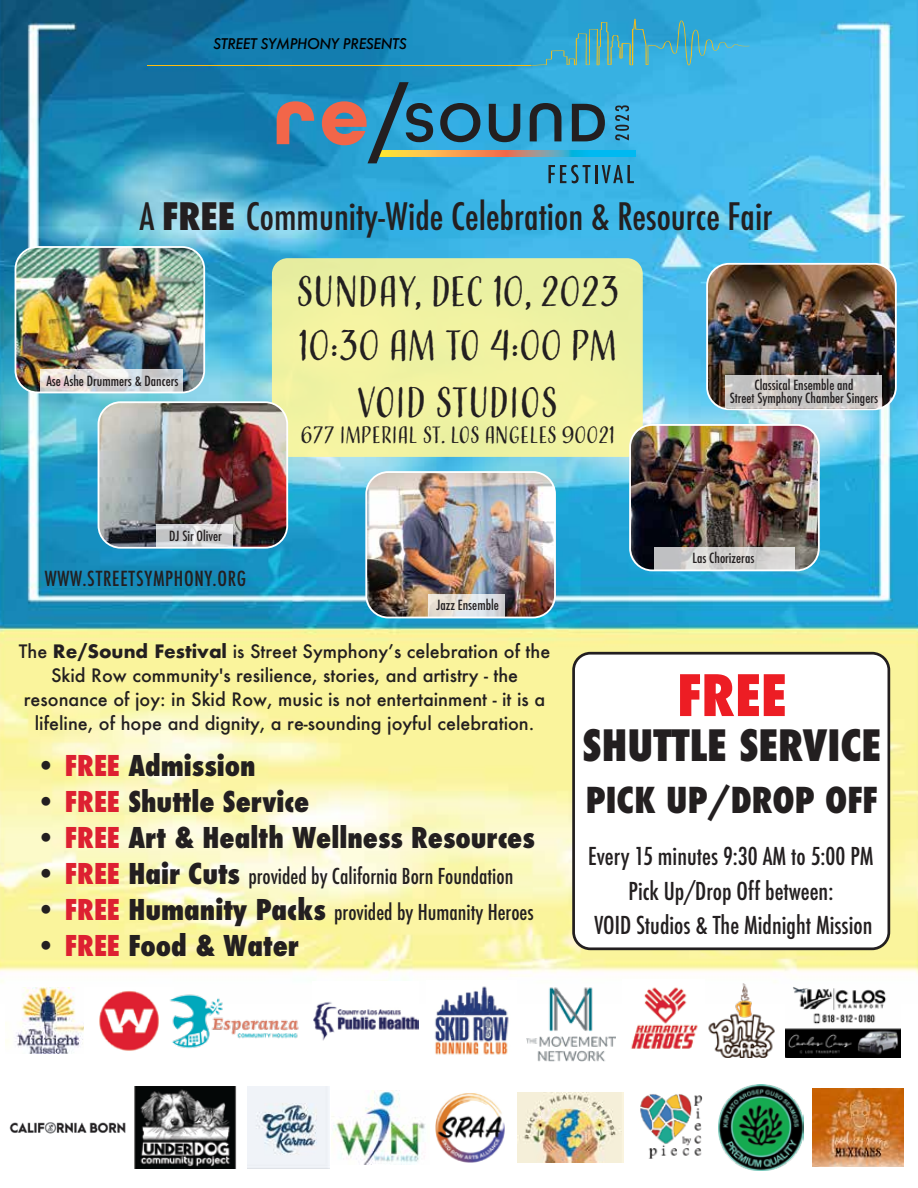
<style>
.page{position:relative;width:918px;height:1188px;background:#fff}
.page>*{position:absolute;margin:0;border:0;box-sizing:border-box;transform-origin:0 0}
.t1{font:800 condensed 55.5px "Futura";color:#ed1d24}
.t2{font:800 condensed 42px "Futura";color:#231f20}
.t3{font:39.9px/55.5px "Adorn Condensed Sans";letter-spacing:-.01em;color:#231f20;text-align:center}
.t4{font:500 condensed 36.75px "Futura";color:#231f20}
.t5{font:800 condensed 34.8px "Futura";color:#231f20}
.t6{font:800 condensed 27.9px "Futura";color:#231f20}
.t7{font:500 condensed 24px/34.5px "Futura";color:#231f20;text-align:center}
.t8{font:22.2px "Adorn Condensed Sans";letter-spacing:-.005em;color:#231f20}
.t9{font:500 condensed 21.3px "Futura";color:#231f20}
.t10{font:500 condensed 20.25px "Futura";letter-spacing:.035em;color:#231f20}
.t11{font:500 18px/24px "Futura";color:#231f20;text-align:center}
.t12{font:italic 500 14.25px "Futura";letter-spacing:-.025em;color:#000}
.t13{font:500 condensed 13.65px/13.6px "Futura";color:#231f20;text-align:center}
.s1{font-weight:800}
.s2{font-weight:700}
.s3{color:#dd2031}
.s4{font-weight:800;font-size:27.9px}
.s5{font-weight:800;font-size:27.9px;color:#dd2031}
</style>
<div class="page">
<img style="left:0;top:0;width:918px;height:988px">
<svg style="left:529px;top:19px;width:221px;height:47px;background:#3da9cc"></svg>
<hr style="left:147px;top:65px;width:384px;height:1px;background:#febe10">
<div style="left:272px;top:258px;width:371px;height:199px;background:#f0f2a2;border-radius:16px"></div>
<svg style="left:440px;top:103px;width:40px;height:39px;background:#2b6c8b"></svg>
<svg style="left:489px;top:104px;width:31px;height:38px"></svg>
<svg style="left:530px;top:103px;width:31px;height:38px"></svg>
<svg style="left:572px;top:104px;width:33px;height:37px"></svg>
<svg style="left:277px;top:101px;width:37px;height:43px;background:#897a85"></svg>
<svg style="left:433px;top:151px;width:202px;height:5px"></svg>
<svg style="left:548px;top:165px;width:86px;height:18px;background:#3485a6"></svg>
<svg style="left:322px;top:82px;width:111px;height:81px;background:#4c859d"></svg>
<svg style="left:615px;top:105px;width:14px;height:35px"></svg>
<img style="left:366px;top:472px;width:189px;height:146px">
<div style="left:365px;top:471px;width:191px;height:147px;border:2px solid #fff;border-radius:22px"></div>
<svg style="left:428px;top:594px;width:77px;height:23px;background:#e1dfdd"></svg>
<img style="left:98px;top:402px;width:189px;height:146px">
<div style="left:98px;top:401px;width:190px;height:148px;border:2px solid #fff;border-radius:22px"></div>
<svg style="left:156px;top:524px;width:76px;height:23px;background:#d1d2d4"></svg>
<img style="left:15px;top:247px;width:189px;height:145px">
<div style="left:15px;top:246px;width:190px;height:147px;border:2px solid #fff;border-radius:22px"></div>
<svg style="left:40px;top:369px;width:142px;height:22px;background:#dbd9d9"></svg>
<img style="left:630px;top:425px;width:189px;height:145px">
<div style="left:629px;top:424px;width:191px;height:147px;border:2px solid #fff;border-radius:22px"></div>
<svg style="left:654px;top:547px;width:141px;height:22px;background:#d1d0cf"></svg>
<img style="left:707px;top:264px;width:189px;height:145px">
<div style="left:706px;top:263px;width:191px;height:147px;border:2px solid #fff;border-radius:22px"></div>
<svg style="left:725px;top:375px;width:157px;height:33px;background:#c9c7c5"></svg>
<img style="left:6px;top:988px;width:78px;height:66px">
<img style="left:84px;top:987px;width:78px;height:64px">
<img style="left:162px;top:987px;width:144px;height:62px">
<img style="left:312px;top:981px;width:106px;height:60px">
<img style="left:426px;top:981px;width:91px;height:74px">
<img style="left:527px;top:979px;width:89px;height:83px">
<img style="left:9px;top:1122px;width:117px;height:12px">
<img style="left:623px;top:980px;width:82px;height:69px">
<img style="left:134px;top:1087px;width:103px;height:81px">
<img style="left:248px;top:1086px;width:81px;height:82px">
<img style="left:435px;top:1092px;width:189px;height:71px">
<img style="left:640px;top:1094px;width:63px;height:65px">
<img style="left:786px;top:984px;width:115px;height:73px">
<img style="left:813px;top:1088px;width:91px;height:79px">
<div style="left:574px;top:653px;width:315px;height:296px;background:#fff;border-radius:17px"></div>
<div style="left:572px;top:652px;width:318px;height:298px;border:3px solid #231f20;border-radius:17px"></div>
<img style="left:718px;top:1084px;width:86px;height:87px">
<img style="left:331px;top:1091px;width:94px;height:73px">
<img style="left:705px;top:984px;width:74px;height:74px">
<p class="t12" style="left:213px;top:34px;width:195px">STREET SYMPHONY PRESENTS</p>
<h3 class="t4" style="left:140px;top:193px;width:634px">A <span class="s1">FREE</span> Community-Wide Celebration &amp; Resource Fair</h3>
<p class="t13" style="left:46px;top:374px;width:134px">Ase Ashe Drummers &amp; Dancers</p>
<p class="t13" style="left:169px;top:529px;width:54px">DJ Sir Oliver</p>
<p class="t10" style="left:45px;top:566px;width:203px">WWW.STREETSYMPHONY.ORG</p>
<h3 class="t3" style="left:296px;top:266px;width:325px">SUNDAY, DEC 10, 2023<br>10:30 AM TO 4:00 PM<br>VOID STUDIOS</h3>
<p class="t8" style="left:301px;top:421px;width:316px">677 IMPERIAL ST. LOS ANGELES 90021</p>
<p class="t13" style="left:436px;top:599px;width:64px">Jazz Ensemble</p>
<p class="t13" style="left:730px;top:378px;width:150px">Classical Ensemble and<br>Street Symphony Chamber Singers</p>
<p class="t13" style="left:693px;top:552px;width:63px">Las Chorizeras</p>
<p class="t11" style="left:19px;top:639px;width:533px">The <span class="s2">Re/Sound Festival</span> is Street Symphonyʼs celebration of the Skid Row community's resilience, stories, and artistry - the resonance of joy: in Skid Row, music is not entertainment - it is a lifeline, of hope and dignity, a re-sounding joyful celebration.</p>
<h3 class="t6" style="left:35px;top:746px;width:222px">• <span class="s3">FREE</span> Admission</h3>
<h3 class="t6" style="left:35px;top:782px;width:275px">• <span class="s3">FREE</span> Shuttle Service</h3>
<h3 class="t6" style="left:35px;top:818px;width:501px">• <span class="s3">FREE</span> Art &amp; Health Wellness Resources</h3>
<p class="t9" style="left:35px;top:862px;width:479px"><span class="s4">•</span> <span class="s5">FREE</span> <span class="s4">Hair Cuts</span> provided by California Born Foundation</p>
<p class="t9" style="left:35px;top:898px;width:500px"><span class="s4">•</span> <span class="s5">FREE</span> <span class="s4">Humanity Packs</span> provided by Humanity Heroes</p>
<h3 class="t6" style="left:35px;top:926px;width:265px">• <span class="s3">FREE</span> Food &amp; Water</h3>
<h1 class="t1" style="left:677px;top:658px;width:111px">FREE</h1>
<h2 class="t2" style="left:583px;top:717px;width:300px">SHUTTLE SERVICE</h2>
<h3 class="t5" style="left:586px;top:777px;width:294px">PICK UP/DROP OFF</h3>
<h3 class="t7" style="left:588px;top:839px;width:287px">Every 15 minutes 9:30 AM to 5:00 PM<br>Pick Up/Drop Off between:<br>VOID Studios &amp; The Midnight Mission</h3>
</div>
